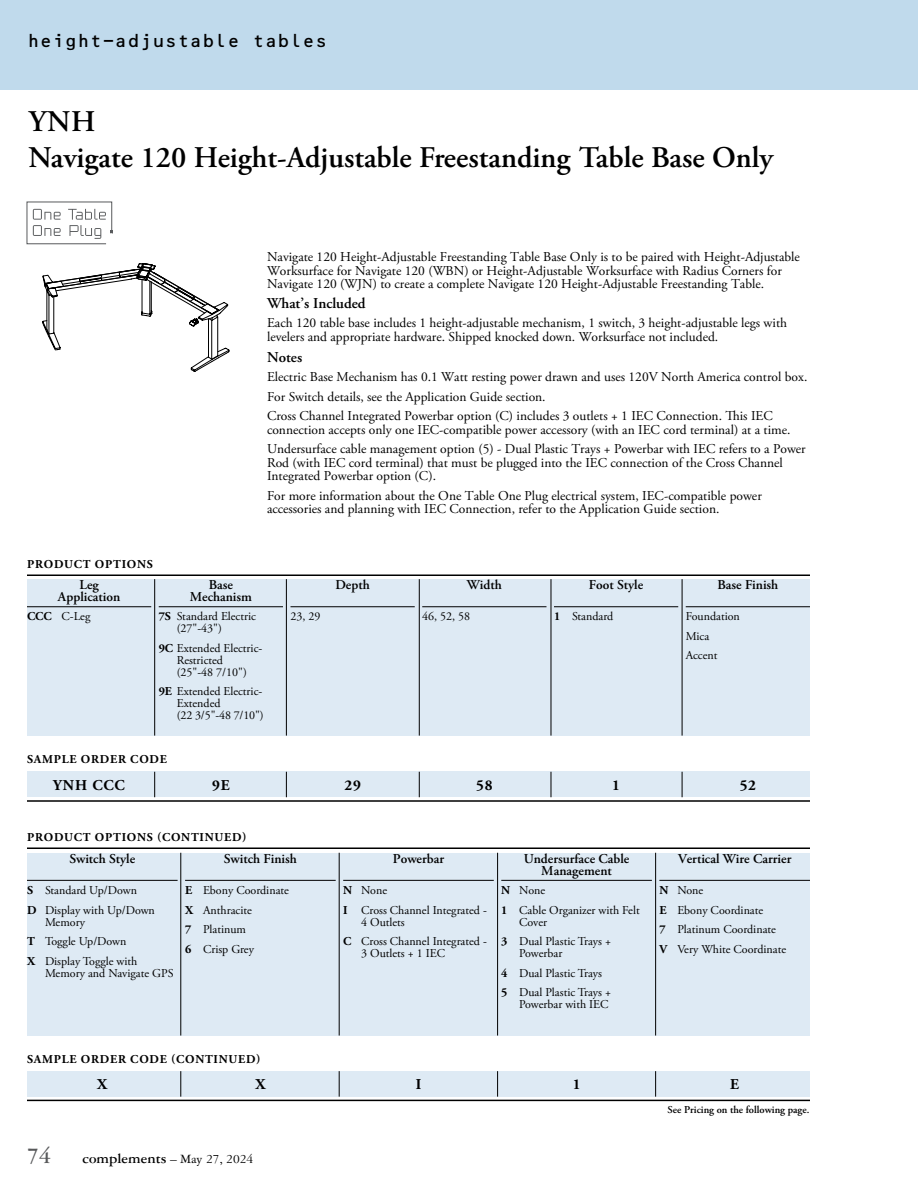
<style>
.page{position:relative;width:918px;height:1188px;background:#fff}
.page>*{position:absolute;margin:0;border:0;box-sizing:border-box;transform-origin:0 0}
.t1{font:600 30px/36px "Adobe Garamond Pro";letter-spacing:-.01em;color:#000}
.t2{font:700 24px "Garamond Three";color:#58595b}
.t3{font:18px "OCRB Std";letter-spacing:-.025em;color:#000}
.t4{font:700 15px "Garamond Three";color:#000}
.t5{font:700 15px "Adobe Garamond Pro";letter-spacing:.05em;color:#000}
.t6{font:600 15px "Adobe Garamond Pro";color:#000}
.t7{font:13.5px/13.5px "Adobe Garamond Pro";color:#000}
.t8{font:600 13.5px/12px "Adobe Garamond Pro";color:#000;text-align:center}
.t9{font:12px/19.5px "Adobe Garamond Pro";color:#000}
.t10{font:700 12px "Adobe Garamond Pro";letter-spacing:.065em;color:#000}
.t11{font:600 10.5px "Adobe Garamond Pro";color:#000}
.s1{font-weight:700}
.s2{font-weight:400;font-size:13.5px}
</style>
<div class="page">
<div style="left:0;top:0;width:918px;height:90px;background:#c0daec"></div>
<svg style="left:42px;top:263px;width:188px;height:109px"></svg>
<div style="left:27px;top:772px;width:783px;height:25px;background:#deeaf4"></div>
<div style="left:27px;top:1071px;width:783px;height:26px;background:#deeaf4"></div>
<div style="left:27px;top:579px;width:783px;height:157px;background:#deeaf4"></div>
<hr style="left:27px;top:606px;width:124px;height:1px;background:#000">
<hr style="left:159px;top:606px;width:124px;height:1px;background:#000">
<hr style="left:291px;top:606px;width:124px;height:1px;background:#000">
<hr style="left:422px;top:606px;width:124px;height:1px;background:#000">
<hr style="left:554px;top:606px;width:124px;height:1px;background:#000">
<hr style="left:686px;top:606px;width:124px;height:1px;background:#000">
<div style="left:27px;top:853px;width:783px;height:183px;background:#deeaf4"></div>
<hr style="left:27px;top:880px;width:151px;height:1px;background:#000">
<hr style="left:185px;top:880px;width:151px;height:1px;background:#000">
<hr style="left:343px;top:880px;width:151px;height:1px;background:#000">
<hr style="left:501px;top:880px;width:151px;height:1px;background:#000">
<hr style="left:659px;top:880px;width:151px;height:1px;background:#000">
<hr style="left:27px;top:574px;width:783px;height:2px;background:#000">
<hr style="left:27px;top:847px;width:783px;height:2px;background:#000">
<hr style="left:27px;top:800px;width:783px;height:2px;background:#000">
<hr style="left:27px;top:1100px;width:783px;height:1px;background:#000">
<svg style="left:551px;top:772px;width:1px;height:25px"></svg>
<svg style="left:682px;top:772px;width:1px;height:25px"></svg>
<svg style="left:655px;top:1071px;width:1px;height:26px"></svg>
<svg style="left:286px;top:772px;width:1px;height:25px"></svg>
<svg style="left:154px;top:772px;width:1px;height:25px"></svg>
<svg style="left:181px;top:1071px;width:1px;height:26px"></svg>
<svg style="left:419px;top:772px;width:1px;height:25px"></svg>
<svg style="left:339px;top:1071px;width:1px;height:26px"></svg>
<svg style="left:497px;top:1071px;width:1px;height:26px"></svg>
<hr style="left:551px;top:579px;width:1px;height:157px;background:#000">
<hr style="left:682px;top:579px;width:1px;height:157px;background:#000">
<hr style="left:655px;top:853px;width:1px;height:183px;background:#000">
<hr style="left:286px;top:579px;width:1px;height:157px;background:#000">
<hr style="left:154px;top:579px;width:1px;height:157px;background:#000">
<hr style="left:181px;top:853px;width:1px;height:183px;background:#000">
<hr style="left:419px;top:579px;width:1px;height:157px;background:#000">
<hr style="left:339px;top:853px;width:1px;height:183px;background:#000">
<hr style="left:497px;top:853px;width:1px;height:183px;background:#000">
<svg style="left:27px;top:202px;width:86px;height:42px"></svg>
<h3 class="t3" style="left:27px;top:31px;width:302px">height-adjustable tables</h3>
<h1 class="t1" style="left:28px;top:104px;width:746px">YNH<br>Navigate 120 Height-Adjustable Freestanding Table Base Only</h1>
<p class="t10" style="left:27px;top:557px;width:127px">PRODUCT OPTIONS</p>
<p class="t7" style="left:267px;top:251px;width:535px">Navigate 120 Height-Adjustable Freestanding Table Base Only is to be paired with Height-Adjustable<br>Worksurface for Navigate 120 (WBN) or Height-Adjustable Worksurface with Radius Corners for<br>Navigate 120 (WJN) to create a complete Navigate 120 Height-Adjustable Freestanding Table.</p>
<p class="t6" style="left:267px;top:295px;width:100px">What’s Included</p>
<p class="t7" style="left:267px;top:317px;width:522px">Each 120 table base includes 1 height-adjustable mechanism, 1 switch, 3 height-adjustable legs with levelers and appropriate hardware. Shipped knocked down. Worksurface not included.</p>
<p class="t6" style="left:267px;top:349px;width:37px">Notes</p>
<p class="t7" style="left:267px;top:368px;width:542px;line-height:19.5px">Electric Base Mechanism has 0.1 Watt resting power drawn and uses 120V North America control box.<br>For Switch details, see the Application Guide section.<br>Cross Channel Integrated Powerbar option (C) includes 3 outlets + 1 IEC Connection. This IEC</p>
<p class="t7" style="left:267px;top:420px;width:540px;line-height:19.5px">connection accepts only one IEC-compatible power accessory (with an IEC cord terminal) at a time.<br>Undersurface cable management option (5) - Dual Plastic Trays + Powerbar with IEC refers to a Power</p>
<p class="t7" style="left:267px;top:456px;width:517px">Rod (with IEC cord terminal) that must be plugged into the IEC connection of the Cross Channel<br>Integrated Powerbar option (C).</p>
<p class="t7" style="left:267px;top:489px;width:496px">For more information about the One Table One Plug electrical system, IEC-compatible power accessories and planning with IEC Connection, refer to the Application Guide section.</p>
<p class="t8" style="left:58px;top:579px;width:64px">Leg<br>Application</p>
<p class="t9" style="left:27px;top:607px;width:65px"><span class="s1">CCC</span> C-Leg</p>
<p class="t8" style="left:190px;top:579px;width:63px">Base<br>Mechanism</p>
<p class="t9" style="left:177px;top:611px;width:81px;line-height:12px;text-indent:-18px"><span class="s1">7S</span> Standard Electric (27"-43")</p>
<p class="t9" style="left:177px;top:643px;width:87px;line-height:12px;text-indent:-18px"><span class="s1">9C</span> Extended Electric-<br>Restricted (25"-48 7/10")</p>
<p class="t9" style="left:177px;top:686px;width:89px;line-height:12px;text-indent:-18px"><span class="s1">9E</span> Extended Electric-<br>Extended<br>(22 3/5"-48 7/10")</p>
<p class="t10" style="left:27px;top:752px;width:141px">SAMPLE ORDER CODE</p>
<p class="t9" style="left:291px;top:607px;width:31px">23, 29</p>
<p class="t8" style="left:335px;top:579px;width:36px">Depth</p>
<p class="t8" style="left:467px;top:579px;width:36px">Width</p>
<p class="t9" style="left:422px;top:607px;width:49px">46, 52, 58</p>
<p class="t8" style="left:589px;top:579px;width:56px">Foot Style</p>
<p class="t9" style="left:554px;top:607px;width:61px"><span class="s1">1</span> Standard</p>
<p class="t8" style="left:717px;top:579px;width:62px">Base Finish</p>
<p class="t9" style="left:686px;top:607px;width:56px">Foundation<br>Mica<br>Accent</p>
<p class="t5" style="left:53px;top:776px;width:73px">YNH CCC</p>
<p class="t5" style="left:212px;top:776px;width:19px">9E</p>
<p class="t5" style="left:344px;top:776px;width:18px">29</p>
<p class="t5" style="left:476px;top:776px;width:18px">58</p>
<p class="t5" style="left:612px;top:776px;width:9px">1</p>
<p class="t5" style="left:740px;top:776px;width:18px">52</p>
<p class="t10" style="left:27px;top:830px;width:221px">PRODUCT OPTIONS (CONTINUED)</p>
<p class="t8" style="left:69px;top:852px;width:67px">Switch Style</p>
<p class="t9" style="left:27px;top:881px;width:129px"><span class="s1">S</span> Standard Up/Down<br><span class="s1">D</span> Display with Up/Down</p>
<p class="t9" style="left:27px;top:912px;width:112px;text-indent:18px">Memory<br><span class="s1">T</span> Toggle Up/Down<br><span class="s1">X</span> Display Toggle with</p>
<p class="t9" style="left:45px;top:963px;width:130px">Memory and Navigate GPS</p>
<p class="t8" style="left:224px;top:852px;width:75px">Switch Finish</p>
<p class="t9" style="left:185px;top:881px;width:105px"><span class="s1">E</span> Ebony Coordinate<br><span class="s1">X</span> Anthracite<br><span class="s1">7</span> Platinum<br><span class="s1">6</span> Crisp Grey</p>
<p class="t10" style="left:27px;top:1052px;width:235px">SAMPLE ORDER CODE (CONTINUED)</p>
<p class="t8" style="left:393px;top:852px;width:53px">Powerbar</p>
<p class="t9" style="left:343px;top:881px;width:145px"><span class="s1">N</span> None<br><span class="s1">I</span> Cross Channel Integrated -</p>
<p class="t9" style="left:343px;top:912px;width:145px;text-indent:18px">4 Outlets<br><span class="s1">C</span> Cross Channel Integrated -</p>
<p class="t9" style="left:361px;top:944px;width:85px">3 Outlets + 1 IEC</p>
<p class="t8" style="left:524px;top:852px;width:107px">Undersurface Cable<br>Management</p>
<p class="t9" style="left:501px;top:881px;width:140px"><span class="s1">N</span> None<br><span class="s1">1</span> Cable Organizer with Felt</p>
<p class="t9" style="left:501px;top:912px;width:111px;text-indent:18px">Cover<br><span class="s1">3</span> Dual Plastic Trays +</p>
<p class="t9" style="left:501px;top:944px;width:111px;text-indent:18px">Powerbar<br><span class="s1">4</span> Dual Plastic Trays<br><span class="s1">5</span> Dual Plastic Trays +</p>
<p class="t9" style="left:519px;top:995px;width:91px">Powerbar with IEC</p>
<p class="t8" style="left:678px;top:852px;width:115px">Vertical Wire Carrier</p>
<p class="t9" style="left:659px;top:881px;width:128px"><span class="s1">N</span> None<br><span class="s1">E</span> Ebony Coordinate<br><span class="s1">7</span> Platinum Coordinate<br><span class="s1">V</span> Very White Coordinate</p>
<p class="t5" style="left:97px;top:1076px;width:11px">X</p>
<p class="t5" style="left:255px;top:1076px;width:11px">X</p>
<p class="t5" style="left:416px;top:1076px;width:7px">I</p>
<p class="t5" style="left:573px;top:1076px;width:9px">1</p>
<p class="t5" style="left:730px;top:1076px;width:10px">E</p>
<h2 class="t2" style="left:27px;top:1143px;width:25px">74</h2>
<p class="t4" style="left:82px;top:1150px;width:172px">complements <span class="s2">– May 27, 2024</span></p>
<p class="t11" style="left:668px;top:1103px;width:143px">See Pricing on the following page.</p>
</div>
